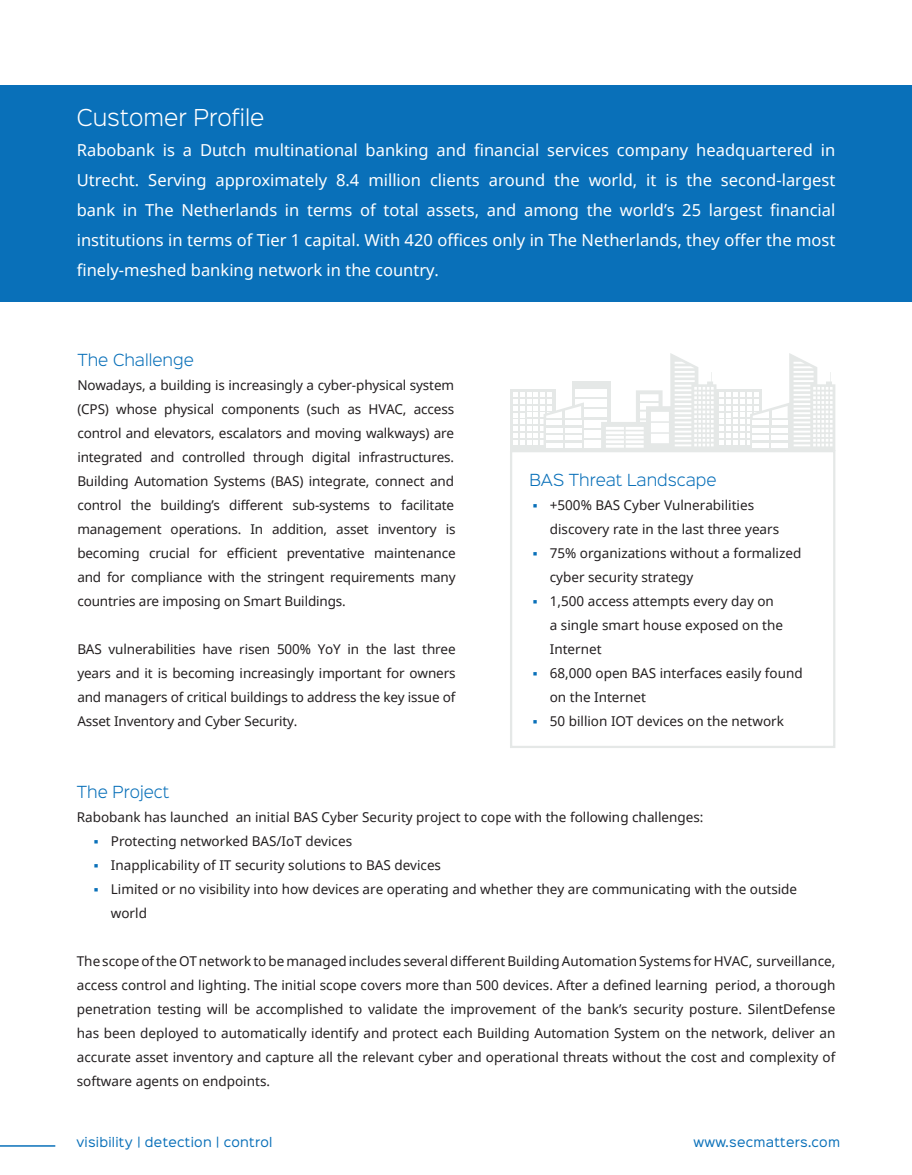
<style>
.page{position:relative;width:912px;height:1175px;background:#fff}
.page>*{position:absolute;margin:0;border:0;box-sizing:border-box;transform-origin:0 0}
.Subtitle{font:300 21px "Sinkin Sans 300";color:#fff}
.Normal_text_9pt_just{font:16.5px/30px "Noto Sans";color:#fff;text-align:justify}
.Subtitle-2{font:300 15px "Sinkin Sans 300";color:#0970b9}
.Normal_text_10pt_jus{font:13.5px/24px "Noto Sans";color:#231f20}
.Subtitle-3{font:13.5px "Noto Sans";color:#231f20}
.t1{font:12px "Sinkin Sans 400";letter-spacing:.02em;color:#0970b9}
.s1{color:#0970b9}
</style>
<div class="page">
<div style="left:0;top:86px;width:911px;height:216px;background:#0970b9"></div>
<hr style="left:0;top:1145px;width:55px;height:1px;background:#0970b9">
<div style="left:510px;top:450px;width:325px;height:298px;border:2px solid #e5e8e7"></div>
<div style="left:510px;top:389px;width:45px;height:62px;background:#e5e8e7"></div>
<div style="left:572px;top:381px;width:38px;height:70px;background:#e5e8e7"></div>
<div style="left:575px;top:440px;width:32px;height:8px;background:#fff"></div>
<div style="left:575px;top:430px;width:32px;height:7px;background:#fff"></div>
<div style="left:575px;top:420px;width:32px;height:7px;background:#fff"></div>
<div style="left:575px;top:410px;width:32px;height:7px;background:#fff"></div>
<div style="left:575px;top:399px;width:32px;height:8px;background:#fff"></div>
<div style="left:575px;top:389px;width:32px;height:8px;background:#fff"></div>
<svg style="left:513px;top:392px;width:70px;height:59px"></svg>
<svg style="left:601px;top:353px;width:234px;height:98px"></svg>
<div style="left:771px;top:420px;width:16px;height:5px;background:#fff"></div>
<hr style="left:752px;top:428px;width:16px;height:4px;background:#fff">
<hr style="left:771px;top:428px;width:16px;height:4px;background:#fff">
<div style="left:752px;top:435px;width:16px;height:5px;background:#fff"></div>
<div style="left:771px;top:435px;width:16px;height:5px;background:#fff"></div>
<div style="left:752px;top:443px;width:16px;height:5px;background:#fff"></div>
<div style="left:771px;top:443px;width:16px;height:5px;background:#fff"></div>
<hr style="left:768px;top:409px;width:3px;height:18px;background:#e5e8e7">
<p class="Subtitle" style="left:77px;top:100px;width:189px">Customer Profile</p>
<p class="Normal_text_9pt_just" style="left:77px;top:135px;width:759px">Rabobank is a Dutch multinational banking and financial services company headquartered in Utrecht. Serving approximately 8.4 million clients around the world, it is the second-largest bank in The Netherlands in terms of total assets, and among the world’s 25 largest financial institutions in terms of Tier 1 capital. With 420 offices only in The Netherlands, they offer the most finely-meshed banking network in the country.</p>
<p class="Subtitle-2" style="left:77px;top:348px;width:118px">The Challenge</p>
<p class="Normal_text_10pt_jus" style="left:77px;top:373px;width:379px;text-align:justify">Nowadays, a building is increasingly a cyber-physical system (CPS) whose physical components (such as HVAC, access control and elevators, escalators and moving walkways) are integrated and controlled through digital infrastructures.<br>Building Automation Systems (BAS) integrate, connect and control the building’s different sub-systems to facilitate management operations. In addition, asset inventory is becoming crucial for efficient preventative maintenance and for compliance with the stringent requirements many countries are imposing on Smart Buildings.</p>
<p class="Normal_text_10pt_jus" style="left:77px;top:637px;width:380px;text-align:justify">BAS vulnerabilities have risen 500% YoY in the last three years and it is becoming increasingly important for owners and managers of critical buildings to address the key issue of Asset Inventory and Cyber Security.</p>
<p class="Subtitle-2" style="left:529px;top:468px;width:188px">BAS Threat Landscape</p>
<p class="Normal_text_10pt_jus" style="left:549px;top:493px;width:231px;text-indent:-17px"><span class="s1">▪</span> +500% BAS Cyber Vulnerabilities discovery rate in the last three years</p>
<p class="Normal_text_10pt_jus" style="left:549px;top:541px;width:253px;text-indent:-17px"><span class="s1">▪</span> 75% organizations without a formalized cyber security strategy</p>
<p class="Normal_text_10pt_jus" style="left:549px;top:589px;width:235px;text-indent:-17px"><span class="s1">▪</span> 1,500 access attempts every day on a single smart house exposed on the<br>Internet</p>
<p class="Normal_text_10pt_jus" style="left:549px;top:661px;width:254px;text-indent:-17px"><span class="s1">▪</span> 68,000 open BAS interfaces easily found on the Internet</p>
<p class="Normal_text_10pt_jus" style="left:532px;top:709px;width:253px"><span class="s1">▪</span> 50 billion IOT devices on the network</p>
<p class="Subtitle-2" style="left:77px;top:780px;width:94px">The Project</p>
<p class="Subtitle-3" style="left:77px;top:808px;width:628px">Rabobank has launched an initial BAS Cyber Security project to cope with the following challenges:</p>
<p class="Normal_text_10pt_jus" style="left:94px;top:829px;width:260px"><span class="s1">▪</span> Protecting networked BAS/IoT devices</p>
<p class="Normal_text_10pt_jus" style="left:94px;top:853px;width:348px"><span class="s1">▪</span> Inapplicability of IT security solutions to BAS devices</p>
<p class="Normal_text_10pt_jus" style="left:111px;top:877px;width:687px;text-indent:-17px"><span class="s1">▪</span> Limited or no visibility into how devices are operating and whether they are communicating with the outside world</p>
<p class="Normal_text_10pt_jus" style="left:77px;top:949px;width:759px;text-align:justify">The scope of the OT network to be managed includes several different Building Automation Systems for HVAC, surveillance, access control and lighting. The initial scope covers more than 500 devices. After a defined learning period, a thorough penetration testing will be accomplished to validate the improvement of the bank’s security posture. SilentDefense has been deployed to automatically identify and protect each Building Automation System on the network, deliver an accurate asset inventory and capture all the relevant cyber and operational threats without the cost and complexity of software agents on endpoints.</p>
<p class="t1" style="left:76px;top:1131px;width:197px">visibility | detection | control</p>
<p class="t1" style="left:693px;top:1131px;width:148px">www.secmatters.com</p>
</div>
